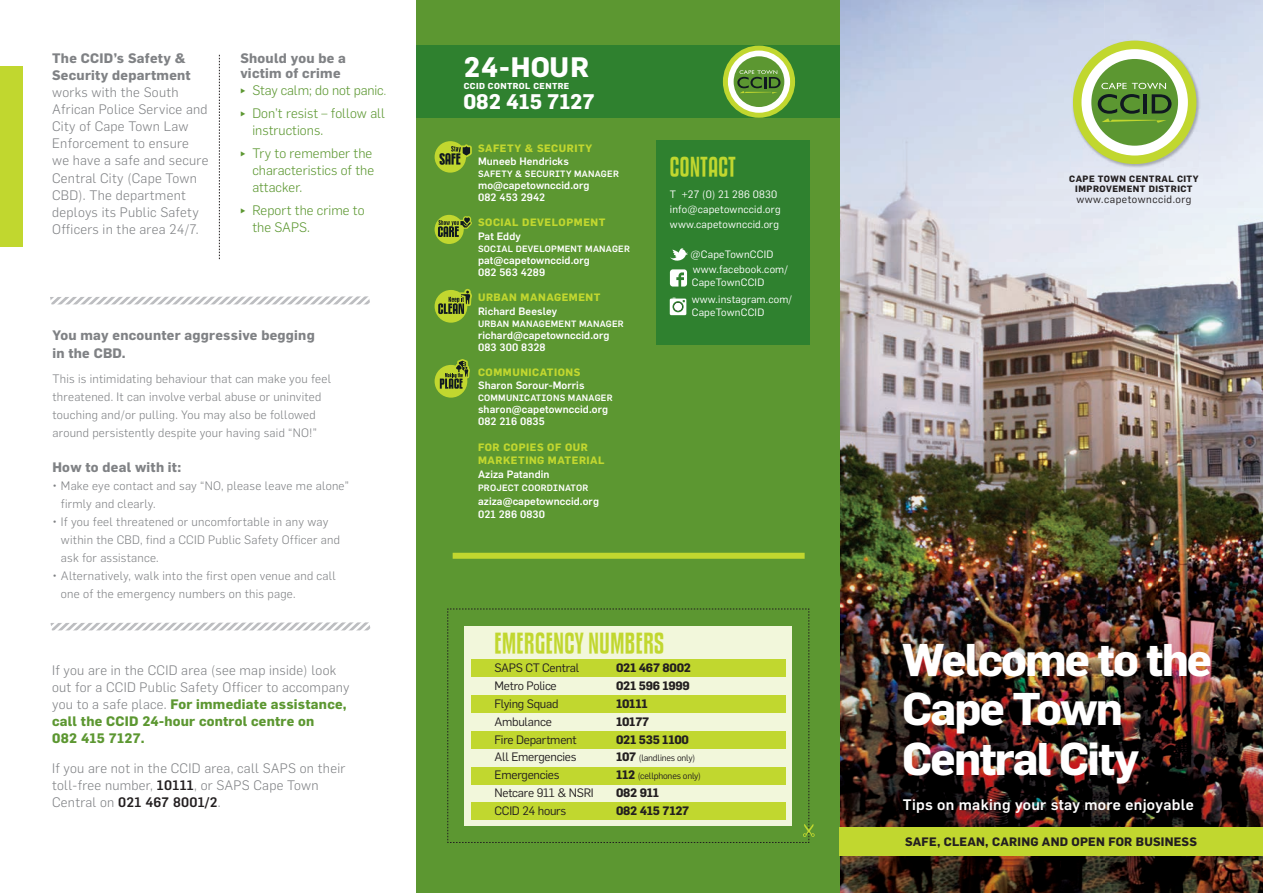
<style>
.page{position:relative;width:1263px;height:893px;background:#fff}
.page>*{position:absolute;margin:0;border:0;box-sizing:border-box;transform-origin:0 0}
.t1{font:700 45px/49.5px "Flama";letter-spacing:-.04em;color:#fff}
.t2{font:28.5px "Kenyan Coffee";letter-spacing:.025em;color:#c1d72f}
.t3{font:700 27.6px "Flama";letter-spacing:.02em;color:#fff}
.t4{font:27px "Kenyan Coffee";letter-spacing:.025em;color:#c1d72f}
.t5{font:700 20.7px "Flama";color:#fff}
.t6{font:500 15px "Flama";letter-spacing:.02em;color:#fff}
.t7{font:300 13.5px/17.1px "Flama";letter-spacing:.02em;color:#808285}
.t8{font:300 13.5px/16.8px "Flama";letter-spacing:.005em;color:#5c9731}
.t9{font:700 13.5px/17.1px "Flama";letter-spacing:.02em;color:#808285}
.t10{font:300 12px/18px "Flama";letter-spacing:.02em;color:#808285}
.t11{font:12px "Flama";letter-spacing:-.02em;color:#231f20}
.t12{font:700 12px "Flama";letter-spacing:-.02em;color:#231f20}
.t13{font:700 12px "Flama";letter-spacing:.02em;color:#231f20}
.t14{font:500 10.5px/12px "Flama";letter-spacing:.01em;color:#fff}
.t15{font:10.5px/15px "Flama";letter-spacing:.02em;color:#fff}
.t16{font:700 10.5px/13.5px "Flama";letter-spacing:.05em;color:#c1d72f}
.t17{font:10.5px "Flama";letter-spacing:.05em;color:#231f20}
.t18{font:500 9px "Flama";letter-spacing:.025em;color:#fff}
.t19{font:700 9px/10.5px "Flama";letter-spacing:.05em;color:#231f20;text-align:center}
.t20{font:9px "Flama";letter-spacing:-.02em;color:#231f20}
.t21{font:700 8.55px "Flama";letter-spacing:.05em;color:#fff}
.s1{font-size:11.25px}
.s2{font-weight:700;color:#5c9731}
.s3{font-weight:500;color:#231f20}
.s4{font-weight:700;font-size:12px}
</style>
<div class="page">
<img style="left:840px;top:0;width:264px;height:893px">
<img style="left:1158px;top:52px;width:105px;height:841px">
<img style="left:1104px;top:168px;width:54px;height:725px">
<div style="left:417px;top:0;width:423px;height:893px;background:#5c9731"></div>
<div style="left:656px;top:140px;width:154px;height:204px;background:#2f812f"></div>
<svg style="left:670px;top:248px;width:18px;height:13px"></svg>
<svg style="left:670px;top:269px;width:17px;height:18px"></svg>
<div style="left:417px;top:45px;width:423px;height:73px;background:#2f812f"></div>
<div style="left:840px;top:828px;width:423px;height:28px;background:#c1d72f"></div>
<div style="left:453px;top:553px;width:352px;height:6px;background:#c1d72f"></div>
<svg style="left:219px;top:55px;width:1px;height:204px"></svg>
<div style="left:0;top:66px;width:22px;height:181px;background:#c1d72f"></div>
<svg style="left:50px;top:296px;width:320px;height:8px"></svg>
<svg style="left:50px;top:622px;width:321px;height:8px"></svg>
<svg style="left:447px;top:609px;width:368px;height:234px"></svg>
<svg style="left:670px;top:298px;width:16px;height:17px"></svg>
<svg style="left:435px;top:141px;width:37px;height:32px"></svg>
<svg style="left:435px;top:289px;width:37px;height:34px"></svg>
<svg style="left:435px;top:215px;width:37px;height:29px"></svg>
<svg style="left:435px;top:359px;width:35px;height:39px"></svg>
<img style="left:1072px;top:40px;width:128px;height:128px">
<div style="left:1073px;top:41px;width:123px;height:123px;background:#c1d72f;border-radius:50%"></div>
<div style="left:1081px;top:49px;width:107px;height:107px;background:#fff;border-radius:50%"></div>
<div style="left:1091px;top:59px;width:87px;height:87px;background:#5c9731;border-radius:50%"></div>
<svg style="left:1098px;top:83px;width:73px;height:40px"></svg>
<div style="left:723px;top:46px;width:72px;height:72px;background:#c1d72f;border-radius:50%"></div>
<div style="left:728px;top:51px;width:62px;height:62px;background:#fff;border-radius:50%"></div>
<div style="left:734px;top:56px;width:50px;height:51px;background:#5c9731;border-radius:50%"></div>
<svg style="left:737px;top:70px;width:43px;height:24px"></svg>
<p class="t9" style="left:52px;top:49px;width:140px">The CCID’s Safety &amp;<br>Security department</p>
<p class="t7" style="left:52px;top:83px;width:158px">works with the South<br>African Police Service and<br>City of Cape Town Law<br>Enforcement to ensure we have a safe and secure<br>Central City (Cape Town<br>CBD). The department deploys its Public Safety<br>Officers in the area 24/7.</p>
<p class="t9" style="left:240px;top:51px;width:107px;line-height:15px">Should you be a victim of crime</p>
<p class="t8" style="left:240px;top:81px;width:147px">◆ Stay calm; do not panic<span class="s1">.</span></p>
<p class="t8" style="left:252px;top:104px;width:134px;text-indent:-12px">◆ Don’t resist – follow all instructions.</p>
<p class="t8" style="left:252px;top:144px;width:123px;text-indent:-12px">◆ Try to remember the characteristics of the attacker.</p>
<p class="t8" style="left:252px;top:201px;width:114px;text-indent:-12px">◆ Report the crime to the SAPS.</p>
<p class="t9" style="left:52px;top:326px;width:264px;line-height:18px">You may encounter aggressive begging in the CBD.</p>
<p class="t10" style="left:52px;top:369px;width:280px">This is intimidating behaviour that can make you feel threatened. It can involve verbal abuse or uninvited touching and/or pulling. You may also be followed around persistently despite your having said “NO!”</p>
<p class="t9" style="left:52px;top:458px;width:130px">How to deal with it:</p>
<p class="t10" style="left:61px;top:476px;width:290px;text-indent:-9px">• Make eye contact and say “NO, please leave me alone” firmly and clearly.</p>
<p class="t10" style="left:61px;top:512px;width:281px;text-indent:-9px">• If you feel threatened or uncomfortable in any way within the CBD, find a CCID Public Safety Officer and ask for assistance.</p>
<p class="t10" style="left:61px;top:566px;width:277px;text-indent:-9px">• Alternatively, walk into the first open venue and call one of the emergency numbers on this page.</p>
<p class="t7" style="left:52px;top:661px;width:299px">If you are in the CCID area (see map inside) look out for a CCID Public Safety Officer to accompany you to a safe place. <span class="s2">For immediate assistance, call the CCID 24-hour control centre on<br>082 415 7127.</span></p>
<p class="t7" style="left:52px;top:759px;width:295px">If you are not in the CCID area, call SAPS on their toll-free number, <span class="s3">10111</span>, or SAPS Cape Town<br>Central on <span class="s3">021 467 8001/2</span>.</p>
<h3 class="t3" style="left:464px;top:50px;width:127px">24-HOUR</h3>
<p class="t21" style="left:464px;top:80px;width:107px">CCID CONTROL CENTRE</p>
<h3 class="t5" style="left:463px;top:89px;width:133px">082 415 7127</h3>
<p class="t16" style="left:478px;top:141px;width:116px">SAFETY &amp; SECURITY</p>
<p class="t14" style="left:478px;top:155px;width:92px">Muneeb Hendricks</p>
<p class="t18" style="left:478px;top:169px;width:142px">SAFETY &amp; SECURITY MANAGER</p>
<p class="t14" style="left:478px;top:179px;width:113px">mo@capetownccid.org<br>082 453 2942</p>
<p class="t16" style="left:478px;top:216px;width:129px">SOCIAL DEVELOPMENT</p>
<p class="t14" style="left:478px;top:230px;width:44px">Pat Eddy</p>
<p class="t18" style="left:478px;top:243px;width:153px">SOCIAL DEVELOPMENT MANAGER</p>
<p class="t14" style="left:478px;top:254px;width:113px">pat@capetownccid.org<br>082 563 4289</p>
<p class="t16" style="left:478px;top:290px;width:124px">URBAN MANAGEMENT</p>
<p class="t14" style="left:478px;top:305px;width:81px">Richard Beesley</p>
<p class="t18" style="left:478px;top:318px;width:147px">URBAN MANAGEMENT MANAGER</p>
<p class="t14" style="left:478px;top:329px;width:133px">richard@capetownccid.org<br>083 300 8328</p>
<p class="t16" style="left:478px;top:365px;width:104px">COMMUNICATIONS</p>
<p class="t14" style="left:478px;top:379px;width:108px">Sharon Sorour-Morris</p>
<p class="t18" style="left:478px;top:393px;width:136px">COMMUNICATIONS MANAGER</p>
<p class="t14" style="left:478px;top:403px;width:132px">sharon@capetownccid.org<br>082 216 0835</p>
<p class="t16" style="left:478px;top:440px;width:128px">FOR COPIES OF OUR<br>MARKETING MATERIAL</p>
<p class="t14" style="left:478px;top:468px;width:73px">Aziza Patandin</p>
<p class="t18" style="left:478px;top:483px;width:112px">PROJECT COORDINATOR</p>
<p class="t14" style="left:478px;top:494px;width:122px;line-height:13.5px">aziza@capetownccid.org<br>021 286 0830</p>
<h3 class="t4" style="left:670px;top:153px;width:67px">CONTACT</h3>
<p class="t15" style="left:670px;top:186px;width:112px">T +27 (0) 21 286 0830 info@capetownccid.org www.capetownccid.org</p>
<p class="t15" style="left:691px;top:246px;width:99px">@CapeTownCCID www.facebook.com/</p>
<p class="t15" style="left:692px;top:274px;width:102px;line-height:16.5px">CapeTownCCID www.instagram.com/</p>
<p class="t15" style="left:692px;top:305px;width:74px">CapeTownCCID</p>
<h2 class="t2" style="left:494px;top:628px;width:171px">EMERGENCY NUMBERS</h2>
<p class="t11" style="left:494px;top:660px;width:86px">SAPS CT Central</p>
<p class="t12" style="left:616px;top:661px;width:76px">021 467 8002</p>
<p class="t11" style="left:494px;top:678px;width:64px">Metro Police</p>
<p class="t12" style="left:616px;top:678px;width:75px">021 596 1999</p>
<p class="t11" style="left:494px;top:695px;width:65px">Flying Squad</p>
<p class="t12" style="left:616px;top:696px;width:33px">10111</p>
<p class="t11" style="left:494px;top:713px;width:59px">Ambulance</p>
<p class="t12" style="left:616px;top:714px;width:35px">10177</p>
<p class="t11" style="left:494px;top:731px;width:84px">Fire Department</p>
<p class="t12" style="left:616px;top:732px;width:75px">021 535 1100</p>
<p class="t11" style="left:494px;top:749px;width:83px">All Emergencies</p>
<p class="t20" style="left:616px;top:752px;width:81px"><span class="s4">107</span> (landlines only)</p>
<p class="t11" style="left:494px;top:767px;width:67px">Emergencies</p>
<p class="t20" style="left:616px;top:770px;width:87px"><span class="s4">112</span> (cellphones only)</p>
<p class="t11" style="left:494px;top:784px;width:101px">Netcare 911 &amp; NSRI</p>
<p class="t12" style="left:616px;top:785px;width:45px">082 911</p>
<p class="t11" style="left:494px;top:802px;width:73px">CCID 24 hours</p>
<p class="t12" style="left:616px;top:803px;width:75px">082 415 7127</p>
<p class="t19" style="left:1069px;top:173px;width:131px">CAPE TOWN CENTRAL CITY<br>IMPROVEMENT DISTRICT</p>
<p class="t17" style="left:1076px;top:192px;width:117px">www.capetownccid.org</p>
<h1 class="t1" style="left:902px;top:634px;width:311px">Welcome to the<br>Cape Town<br>Central City</h1>
<p class="t6" style="left:903px;top:796px;width:292px">Tips on making your stay more enjoyable</p>
<p class="t13" style="left:905px;top:834px;width:293px">SAFE, CLEAN, CARING AND OPEN FOR BUSINESS</p>
</div>
